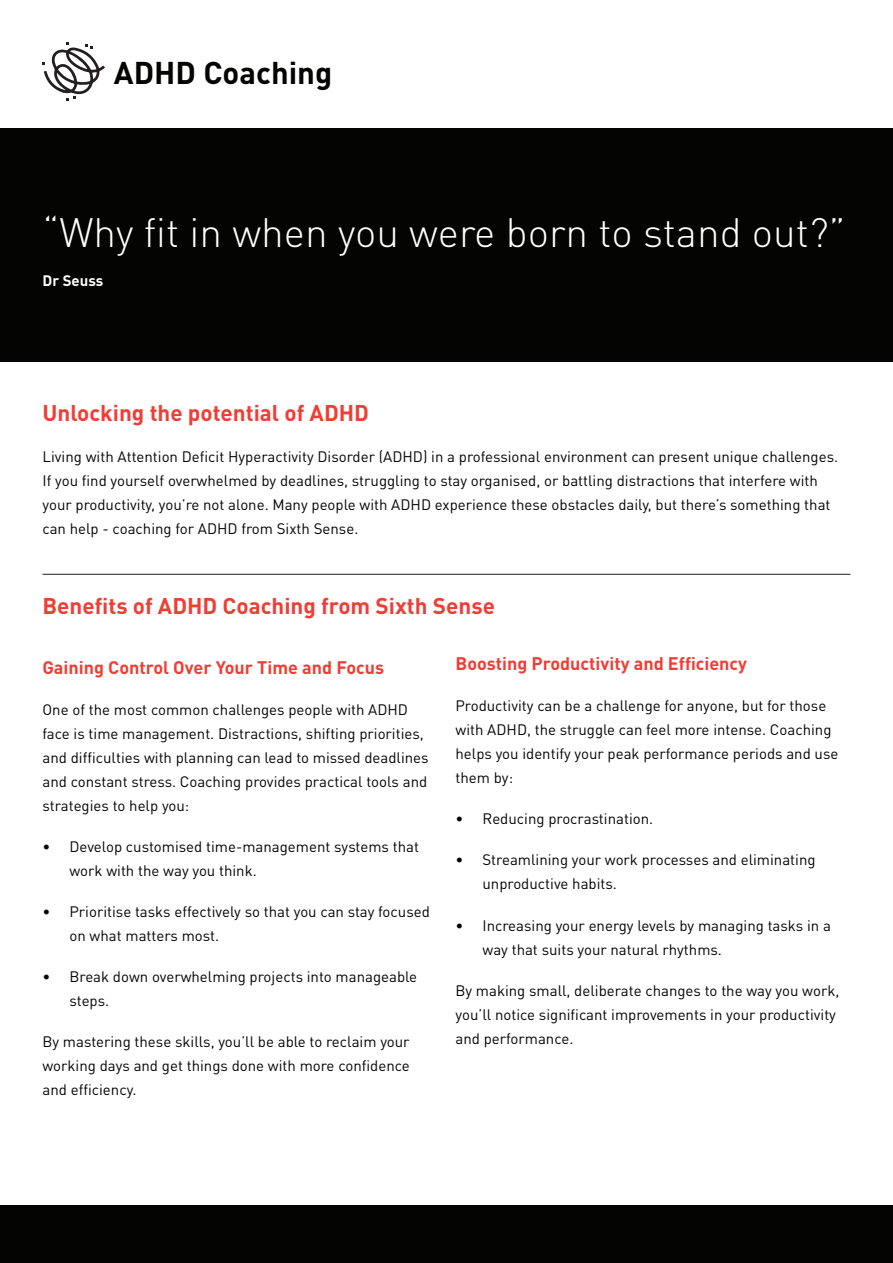
<style>
.page{position:relative;width:893px;height:1263px;background:#fff}
.page>*{position:absolute;margin:0;border:0;box-sizing:border-box;transform-origin:0 0}
.QUOTE{font:300 40.5px "DIN Pro";color:#fff}
.t1{font:700 31.05px "DIN Pro";color:#040503}
.t2{font:700 22.5px "DIN Pro";color:#ee3e35}
.Paragraph_Style_2{font:700 18px "DIN Pro";color:#ee3e35}
.t3{font:15px/24px "DIN Pro";color:#040503}
.QUOTE_NAME{font:700 15px "DIN Pro";color:#fff}
</style>
<div class="page">
<div style="left:0;top:128px;width:893px;height:233px;background:#040503"></div>
<div style="left:0;top:1205px;width:893px;height:58px;background:#040503"></div>
<svg style="left:43px;top:43px;width:62px;height:58px"></svg>
<hr style="left:43px;top:574px;width:807px;height:1px;background:#231f20">
<p class="t1" style="left:114px;top:51px;width:220px">ADHD Coaching</p>
<p class="QUOTE" style="left:43px;top:205px;width:805px">“Why fit in when you were born to stand out?”</p>
<p class="QUOTE_NAME" style="left:43px;top:270px;width:62px">Dr Seuss</p>
<p class="t2" style="left:43px;top:398px;width:328px">Unlocking the potential of ADHD</p>
<p class="t3" style="left:43px;top:444px;width:797px">Living with Attention Deficit Hyperactivity Disorder (ADHD) in a professional environment can present unique challenges.<br>If you find yourself overwhelmed by deadlines, struggling to stay organised, or battling distractions that interfere with your productivity, you’re not alone. Many people with ADHD experience these obstacles daily, but there’s something that can help - coaching for ADHD from Sixth Sense.</p>
<p class="t2" style="left:43px;top:590px;width:454px">Benefits of ADHD Coaching from Sixth Sense</p>
<p class="Paragraph_Style_2" style="left:43px;top:655px;width:343px">Gaining Control Over Your Time and Focus</p>
<p class="t3" style="left:43px;top:697px;width:388px">One of the most common challenges people with ADHD face is time management. Distractions, shifting priorities, and difficulties with planning can lead to missed deadlines and constant stress. Coaching provides practical tools and strategies to help you:</p>
<p class="t3" style="left:70px;top:834px;width:351px;text-indent:-27px">• Develop customised time-management systems that work with the way you think.</p>
<p class="t3" style="left:70px;top:899px;width:362px;text-indent:-27px">• Prioritise tasks effectively so that you can stay focused on what matters most.</p>
<p class="t3" style="left:70px;top:964px;width:349px;text-indent:-27px">• Break down overwhelming projects into manageable steps.</p>
<p class="t3" style="left:43px;top:1029px;width:369px;text-align:justify">By mastering these skills, you’ll be able to reclaim your working days and get things done with more confidence and efficiency.</p>
<p class="Paragraph_Style_2" style="left:455px;top:652px;width:293px">Boosting Productivity and Efficiency</p>
<p class="t3" style="left:455px;top:693px;width:384px">Productivity can be a challenge for anyone, but for those with ADHD, the struggle can feel more intense. Coaching helps you identify your peak performance periods and use them by:</p>
<p class="t3" style="left:455px;top:806px;width:199px">• Reducing procrastination.</p>
<p class="t3" style="left:482px;top:847px;width:335px;text-indent:-27px">• Streamlining your work processes and eliminating unproductive habits.</p>
<p class="t3" style="left:482px;top:912px;width:350px;text-indent:-27px">• Increasing your energy levels by managing tasks in a way that suits your natural rhythms.</p>
<p class="t3" style="left:455px;top:977px;width:385px">By making small, deliberate changes to the way you work, you’ll notice significant improvements in your productivity and performance.</p>
</div>
